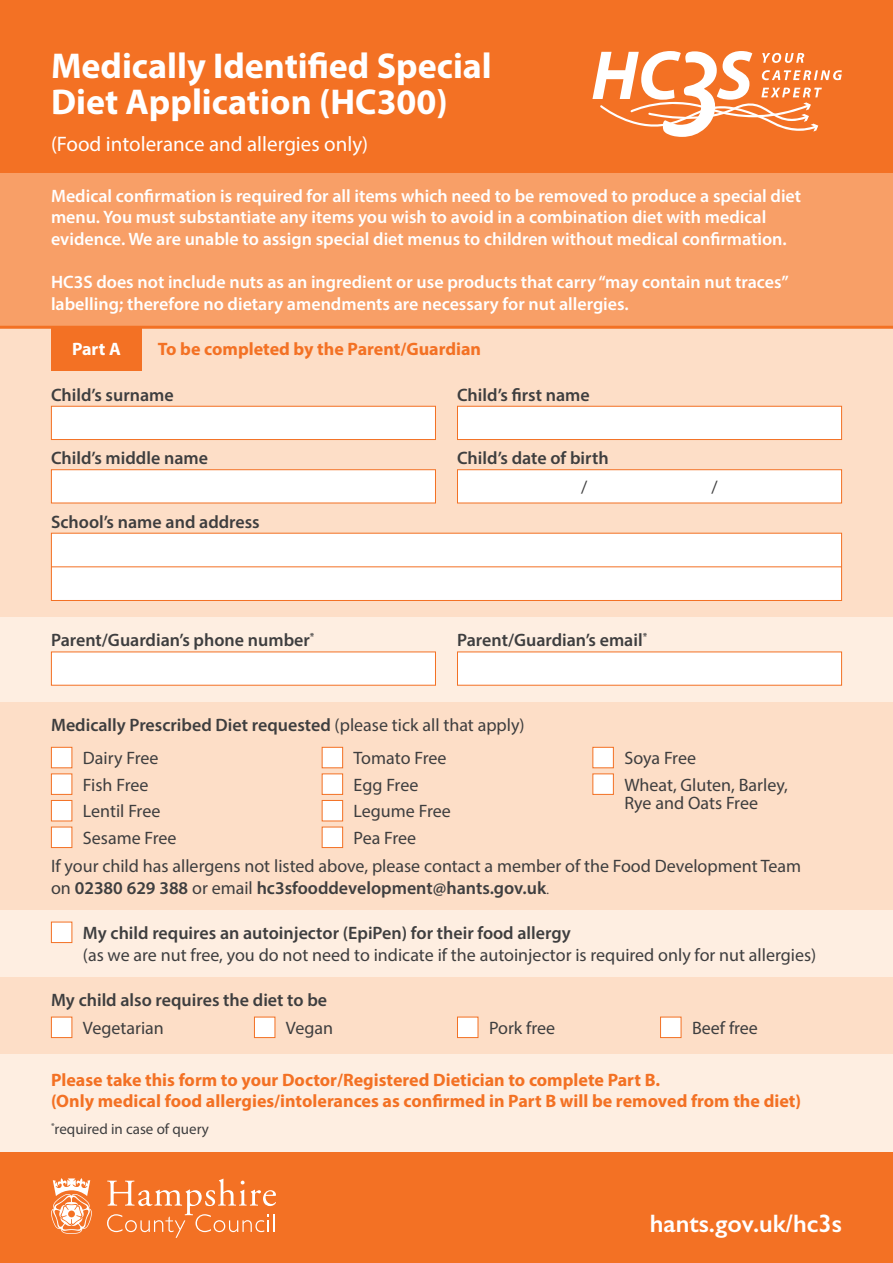
<style>
.page{position:relative;width:893px;height:1263px;background:#fddec7}
.page>*{position:absolute;margin:0;border:0;box-sizing:border-box;transform-origin:0 0}
.t1{font:700 36px "Myriad Pro";color:#fff}
.t2{font:600 25.35px "Gill Sans";color:#fff}
.t3{font:21px "Myriad Pro";color:#fff}
.t4{font:600 18px/21.6px "Myriad Pro";color:#fff}
.t5{font:18px/21.6px "Myriad Pro";color:#3e3e3f}
.t6{font:600 18px "Myriad Pro";color:#3e3e3f}
.t7{font:700 18px "Myriad Pro";color:#f37124}
.t8{font:700 18px "Myriad Pro";color:#fff}
.t9{font:15px "Myriad Pro";color:#3e3e3f}
.s1{font-weight:400}
.s2{font-weight:600}
.s3{font-weight:300}
</style>
<div class="page">
<div style="left:0;top:617px;width:893px;height:84px;background:#feeee1"></div>
<div style="left:0;top:909px;width:893px;height:67px;background:#feeee1"></div>
<div style="left:0;top:1054px;width:893px;height:99px;background:#feeee1"></div>
<div style="left:51px;top:326px;width:91px;height:45px;background:#f37124"></div>
<div style="left:457px;top:469px;width:385px;height:34px;background:#fff;border:1px solid #f37124"></div>
<div style="left:0;top:172px;width:893px;height:154px;background:#f89f67"></div>
<hr style="left:0;top:326px;width:893px;height:3px;background:#f37124">
<div style="left:0;top:0;width:893px;height:172px;background:#f37124"></div>
<svg style="left:592px;top:51px;width:250px;height:86px"></svg>
<div style="left:51px;top:406px;width:385px;height:34px;background:#fff;border:1px solid #f37124"></div>
<div style="left:51px;top:469px;width:385px;height:34px;background:#fff;border:1px solid #f37124"></div>
<div style="left:51px;top:651px;width:385px;height:35px;background:#fff;border:1px solid #f37124"></div>
<div style="left:457px;top:651px;width:385px;height:35px;background:#fff;border:1px solid #f37124"></div>
<div style="left:51px;top:747px;width:21px;height:21px;background:#fff;border:1px solid #f37124"></div>
<div style="left:51px;top:1017px;width:21px;height:21px;background:#fff;border:1px solid #f37124"></div>
<div style="left:51px;top:922px;width:21px;height:21px;background:#fff;border:1px solid #f37124"></div>
<div style="left:254px;top:1017px;width:21px;height:21px;background:#fff;border:1px solid #f37124"></div>
<div style="left:457px;top:1017px;width:21px;height:21px;background:#fff;border:1px solid #f37124"></div>
<div style="left:660px;top:1017px;width:21px;height:21px;background:#fff;border:1px solid #f37124"></div>
<div style="left:322px;top:747px;width:21px;height:21px;background:#fff;border:1px solid #f37124"></div>
<div style="left:51px;top:800px;width:21px;height:21px;background:#fff;border:1px solid #f37124"></div>
<div style="left:51px;top:773px;width:21px;height:22px;background:#fff;border:1px solid #f37124"></div>
<div style="left:322px;top:773px;width:21px;height:22px;background:#fff;border:1px solid #f37124"></div>
<div style="left:322px;top:827px;width:21px;height:21px;background:#fff;border:1px solid #f37124"></div>
<div style="left:322px;top:800px;width:21px;height:21px;background:#fff;border:1px solid #f37124"></div>
<div style="left:592px;top:773px;width:22px;height:22px;background:#fff;border:1px solid #f37124"></div>
<div style="left:51px;top:827px;width:21px;height:21px;background:#fff;border:1px solid #f37124"></div>
<div style="left:592px;top:747px;width:22px;height:21px;background:#fff;border:1px solid #f37124"></div>
<div style="left:51px;top:533px;width:791px;height:68px;background:#fff;border:1px solid #f37124"></div>
<div style="left:457px;top:406px;width:385px;height:34px;background:#fff;border:1px solid #f37124"></div>
<hr style="left:51px;top:566px;width:791px;height:1px;background:#f37124">
<div style="left:0;top:1153px;width:893px;height:110px;background:#f37124"></div>
<svg style="left:107px;top:1178px;width:169px;height:60px"></svg>
<svg style="left:51px;top:1178px;width:41px;height:56px"></svg>
<p class="t1" style="left:51px;top:42px;width:442px">Medically Identified Special</p>
<p class="t1" style="left:51px;top:78px;width:398px">Diet Application (HC300)</p>
<p class="t3" style="left:51px;top:131px;width:319px">(Food intolerance and allergies only)</p>
<p class="t4" style="left:51px;top:184px;width:752px">Medical confirmation is required for all items which need to be removed to produce a special diet menu. You must substantiate any items you wish to avoid in a combination diet with medical</p>
<p class="t4" style="left:51px;top:228px;width:737px">evidence. We are unable to assign special diet menus to children without medical confirmation.</p>
<p class="t4" style="left:51px;top:271px;width:739px">HC3S does not include nuts as an ingredient or use products that carry “may contain nut traces”</p>
<p class="t4" style="left:51px;top:292px;width:579px">labelling; therefore no dietary amendments are necessary for nut allergies.</p>
<p class="t8" style="left:72px;top:337px;width:50px">Part A</p>
<p class="t7" style="left:158px;top:337px;width:325px">To be completed by the Parent/Guardian</p>
<p class="t6" style="left:51px;top:383px;width:124px">Child’s surname</p>
<p class="t6" style="left:51px;top:446px;width:159px">Child’s middle name</p>
<p class="t6" style="left:51px;top:510px;width:210px">School’s name and address</p>
<p class="t6" style="left:457px;top:383px;width:134px">Child’s first name</p>
<p class="t6" style="left:457px;top:446px;width:153px">Child’s date of birth</p>
<p class="t5" style="left:581px;top:476px;width:8px">/</p>
<p class="t5" style="left:712px;top:476px;width:8px">/</p>
<p class="t6" style="left:51px;top:629px;width:265px">Parent/Guardian’s phone number<sup>*</sup></p>
<p class="t6" style="left:457px;top:629px;width:192px">Parent/Guardian’s email<sup>*</sup></p>
<p class="t6" style="left:51px;top:713px;width:475px">Medically Prescribed Diet requested <span class="s1">(please tick all that apply)</span></p>
<p class="t5" style="left:83px;top:747px;width:77px">Dairy Free</p>
<p class="t5" style="left:354px;top:747px;width:94px">Tomato Free</p>
<p class="t5" style="left:624px;top:747px;width:73px">Soya Free</p>
<p class="t5" style="left:83px;top:774px;width:67px">Fish Free</p>
<p class="t5" style="left:83px;top:800px;width:79px">Lentil Free</p>
<p class="t5" style="left:354px;top:774px;width:66px">Egg Free</p>
<p class="t5" style="left:624px;top:774px;width:165px">Wheat, Gluten, Barley,</p>
<p class="t5" style="left:624px;top:792px;width:135px">Rye and Oats Free</p>
<p class="t5" style="left:354px;top:800px;width:99px">Legume Free</p>
<p class="t5" style="left:83px;top:827px;width:95px">Sesame Free</p>
<p class="t5" style="left:354px;top:827px;width:64px">Pea Free</p>
<p class="t5" style="left:51px;top:855px;width:752px">If your child has allergens not listed above, please contact a member of the Food Development Team on <span class="s2">02380 629 388</span> or email <span class="s2">hc3sfooddevelopment@hants.gov.uk</span><span class="s3">.</span></p>
<p class="t6" style="left:83px;top:921px;width:489px">My child requires an autoinjector (EpiPen) for their food allergy</p>
<p class="t5" style="left:83px;top:943px;width:735px">(as we are nut free, you do not need to indicate if the autoinjector is required only for nut allergies)</p>
<p class="t6" style="left:51px;top:988px;width:278px">My child also requires the diet to be</p>
<p class="t5" style="left:83px;top:1017px;width:83px">Vegetarian</p>
<p class="t5" style="left:286px;top:1017px;width:49px">Vegan</p>
<p class="t5" style="left:489px;top:1017px;width:68px">Pork free</p>
<p class="t5" style="left:692px;top:1017px;width:67px">Beef free</p>
<p class="t7" style="left:51px;top:1068px;width:610px">Please take this form to your Doctor/Registered Dietician to complete Part B.</p>
<p class="t7" style="left:51px;top:1089px;width:751px">(Only medical food allergies/intolerances as confirmed in Part B will be removed from the diet)</p>
<p class="t9" style="left:51px;top:1120px;width:159px"><sup>*</sup>required in case of query</p>
<p class="t2" style="left:650px;top:1208px;width:194px">hants.gov.uk/hc3s</p>
</div>
